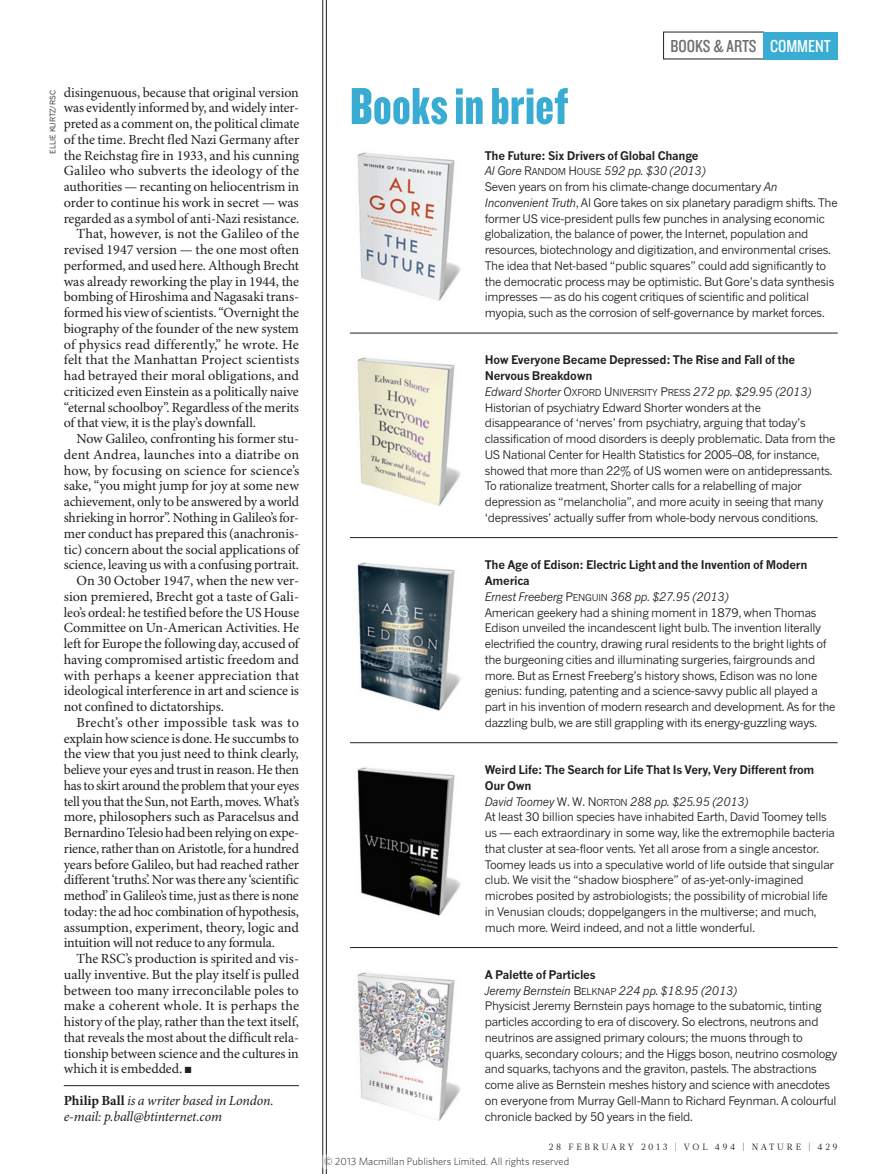
<style>
.page{position:relative;width:893px;height:1174px;background:#fff}
.page>*{position:absolute;margin:0;border:0;box-sizing:border-box;transform-origin:0 0}
.t1{font:54px "Knockout 69 Full Liteweight";color:#38acd2}
.t2{font:18px "Knockout 29 Junior Ltweight";color:#6c6d70}
.t3{font:18px "Knockout 29 Junior Ltweight";color:#fff}
.BODY_INDENT{font:13.95px/15.8px "Minion Pro";letter-spacing:-.01em;color:#231f20;text-align:justify}
.AUTHOR_DETAILS{font:italic 13.95px "Minion Pro";letter-spacing:-.01em;color:#231f20}
.EMAIL{font:italic 13.95px "Minion Pro";letter-spacing:-.01em;color:#231f20}
.BOOKS_BRIEF_TEXT{font:11.7px/15.8px "News Gothic MTOT";letter-spacing:-.025em;color:#231f20}
.BOOKS_BRIEF_TITLE{font:700 11.7px/15.8px "News Gothic MTOT";letter-spacing:-.02em;color:#231f20}
.BOOKS_BRIEF_AUTHOR{font:italic 11.7px "News Gothic MTOT";letter-spacing:-.02em;color:#231f20}
.t4{font:300 10.5px "Whitney";color:#231f20}
.t5{font:9px "Glosa Math";letter-spacing:.3em;color:#231f20}
.PIC_CREDIT{font:7.5px "News Gothic MTOT";color:#231f20}
.s1{font-weight:700;font-style:normal}
.s2{font-family:"News Gothic MTOT Regular SC810";font-style:normal}
.s3{font-family:"News Gothic MTOT Regular SC810";font-style:normal;font-size:9.45px}
.s4{font-style:italic}
</style>
<div class="page">
<img style="left:357px;top:972px;width:104px;height:148px">
<img style="left:357px;top:767px;width:104px;height:149px">
<img style="left:357px;top:562px;width:104px;height:149px">
<img style="left:357px;top:357px;width:104px;height:149px">
<img style="left:357px;top:152px;width:104px;height:149px">
<hr style="left:64px;top:1085px;width:235px;height:1px;background:#231f20">
<div style="left:763px;top:32px;width:75px;height:27px;background:#38acd2"></div>
<hr style="left:326px;top:0;width:1px;height:1174px;background:#231f20">
<hr style="left:322px;top:0;width:1px;height:1174px;background:#231f20">
<hr style="left:350px;top:333px;width:488px;height:1px;background:#231f20">
<hr style="left:350px;top:537px;width:488px;height:1px;background:#231f20">
<hr style="left:350px;top:742px;width:488px;height:1px;background:#231f20">
<hr style="left:350px;top:947px;width:488px;height:1px;background:#231f20">
<svg style="left:322px;top:1154px;width:5px;height:15px"></svg>
<p class="PIC_CREDIT" style="left:48px;top:153px;width:65px;rotate:-90deg">ELLIE KURTZ/RSC</p>
<p class="BODY_INDENT" style="left:64px;top:85px;width:237px">disingenuous, because that original version was evidently informed by, and widely inter&shy;preted as a comment on, the political climate of the time. Brecht fled Nazi Germany after the Reichstag fire in 1933, and his cunning Galileo who subverts the ideology of the authorities — recanting on heliocentrism in order to continue his work in secret — was regarded as a symbol of anti-Nazi resistance.</p>
<p class="BODY_INDENT" style="left:64px;top:227px;width:237px;text-indent:13px">That, however, is not the Galileo of the revised 1947 version — the one most often performed, and used here. Although Brecht was already reworking the play in 1944, the bombing of Hiroshima and Nagasaki trans&shy;formed his view of scientists. “Overnight the biography of the founder of the new system of physics read differently,” he wrote. He felt that the Manhattan Project scientists had betrayed their moral obligations, and criticized even Einstein as a politically naive “eternal schoolboy”. Regardless of the merits of that view, it is the play’s downfall.</p>
<p class="BODY_INDENT" style="left:64px;top:431px;width:237px;text-indent:13px">Now Galileo, confronting his former stu&shy;dent Andrea, launches into a diatribe on how, by focusing on science for science’s sake, “you might jump for joy at some new achievement, only to be answered by a world shrieking in horror”. Nothing in Galileo’s for&shy;mer conduct has prepared this (anachronis&shy;tic) concern about the social applications of science, leaving us with a confusing portrait.</p>
<p class="BODY_INDENT" style="left:64px;top:573px;width:237px;text-indent:13px">On 30 October 1947, when the new ver&shy;sion premiered, Brecht got a taste of Gali&shy;leo’s ordeal: he testified before the US House Committee on Un-American Activities. He left for Europe the following day, accused of having compromised artistic freedom and with perhaps a keener appreciation that ideological interference in art and science is not confined to dictatorships.</p>
<p class="BODY_INDENT" style="left:64px;top:715px;width:237px;text-indent:13px">Brecht’s other impossible task was to explain how science is done. He succumbs to the view that you just need to think clearly, believe your eyes and trust in reason. He then has to skirt around the problem that your eyes tell you that the Sun, not Earth, moves. What’s more, philosophers such as Paracelsus and Bernardino Telesio had been relying on expe&shy;rience, rather than on Aristotle, for a hundred years before Galileo, but had reached rather different ‘truths’. Nor was there any ‘scientific method’ in Galileo’s time, just as there is none today: the ad hoc combination of hypothesis, assumption, experiment, theory, logic and intuition will not reduce to any formula.</p>
<p class="BODY_INDENT" style="left:64px;top:951px;width:237px;text-indent:13px">The RSC’s production is spirited and vis&shy;ually inventive. But the play itself is pulled between too many irreconcilable poles to make a coherent whole. It is perhaps the history of the play, rather than the text itself, that reveals the most about the difficult rela&shy;tionship between science and the cultures in which it is embedded. ■</p>
<p class="AUTHOR_DETAILS" style="left:64px;top:1092px;width:211px"><span class="s1">Philip Ball</span> is a writer based in London.</p>
<p class="EMAIL" style="left:64px;top:1107px;width:160px">e-mail: p.ball@btinternet.com</p>
<p class="t1" style="left:350px;top:72px;width:220px">Books in brief</p>
<p class="t2" style="left:670px;top:34px;width:88px">BOOKS &amp; ARTS</p>
<p class="t3" style="left:770px;top:34px;width:62px">COMMENT</p>
<p class="BOOKS_BRIEF_TITLE" style="left:485px;top:147px;width:215px">The Future: Six Drivers of Global Change</p>
<p class="BOOKS_BRIEF_AUTHOR" style="left:485px;top:164px;width:222px">Al Gore <span class="s2">R</span><span class="s3">ANDOM</span> <span class="s2">H</span><span class="s3">OUSE</span> 592 pp. $30 (2013)</p>
<p class="BOOKS_BRIEF_TEXT" style="left:485px;top:179px;width:354px">Seven years on from his climate-change documentary <span class="s4">An Inconvenient Truth</span>, Al Gore takes on six planetary paradigm shifts. The former US vice-president pulls few punches in analysing economic globalization, the balance of power, the Internet, population and resources, biotechnology and digitization, and environmental crises.<br>The idea that Net-based “public squares” could add significantly to the democratic process may be optimistic. But Gore’s data synthesis impresses — as do his cogent critiques of scientific and political myopia, such as the corrosion of self-governance by market forces.</p>
<p class="BOOKS_BRIEF_TITLE" style="left:485px;top:352px;width:312px">How Everyone Became Depressed: The Rise and Fall of the<br>Nervous Breakdown</p>
<p class="BOOKS_BRIEF_AUTHOR" style="left:485px;top:384px;width:328px">Edward Shorter <span class="s2">O</span><span class="s3">XFORD</span> <span class="s2">U</span> <span class="s3">NIVERSITY</span> <span class="s2">P</span> <span class="s3">RESS</span> 272 pp. $29.95 (2013)</p>
<p class="BOOKS_BRIEF_TEXT" style="left:485px;top:399px;width:352px">Historian of psychiatry Edward Shorter wonders at the disappearance of ‘nerves’ from psychiatry, arguing that today’s classification of mood disorders is deeply problematic. Data from the US National Center for Health Statistics for 2005–08, for instance, showed that more than 22% of US women were on antidepressants.<br>To rationalize treatment, Shorter calls for a relabelling of major depression as “melancholia”, and more acuity in seeing that many ‘depressives’ actually suffer from whole-body nervous conditions.</p>
<p class="BOOKS_BRIEF_TITLE" style="left:485px;top:557px;width:324px">The Age of Edison: Electric Light and the Invention of Modern<br>America</p>
<p class="BOOKS_BRIEF_AUTHOR" style="left:485px;top:589px;width:245px">Ernest Freeberg <span class="s2">P</span> <span class="s3">ENGUIN</span> 368 pp. $27.95 (2013)</p>
<p class="BOOKS_BRIEF_TEXT" style="left:485px;top:604px;width:352px">American geekery had a shining moment in 1879, when Thomas Edison unveiled the incandescent light bulb. The invention literally electrified the country, drawing rural residents to the bright lights of the burgeoning cities and illuminating surgeries, fairgrounds and more. But as Ernest Freeberg’s history shows, Edison was no lone genius: funding, patenting and a science-savvy public all played a part in his invention of modern research and development. As for the dazzling bulb, we are still grappling with its energy-guzzling ways.</p>
<p class="BOOKS_BRIEF_TITLE" style="left:485px;top:762px;width:331px">Weird Life: The Search for Life That Is Very, Very Different from<br>Our Own</p>
<p class="BOOKS_BRIEF_AUTHOR" style="left:485px;top:794px;width:265px">David Toomey <span class="s2">W. W. N</span> <span class="s3">ORTON</span> 288 pp. $25.95 (2013)</p>
<p class="BOOKS_BRIEF_TEXT" style="left:485px;top:809px;width:352px">At least 30 billion species have inhabited Earth, David Toomey tells us — each extraordinary in some way, like the extremophile bacteria that cluster at sea-floor vents. Yet all arose from a single ancestor.<br>Toomey leads us into a speculative world of life outside that singular club. We visit the “shadow biosphere” of as-yet-only-imagined microbes posited by astrobiologists; the possibility of microbial life in Venusian clouds; doppelgangers in the multiverse; and much, much more. Weird indeed, and not a little wonderful.</p>
<p class="BOOKS_BRIEF_TITLE" style="left:485px;top:966px;width:112px">A Palette of Particles</p>
<p class="BOOKS_BRIEF_AUTHOR" style="left:485px;top:983px;width:254px">Jeremy Bernstein <span class="s2">B</span><span class="s3">ELKNAP</span> 224 pp. $18.95 (2013)</p>
<p class="BOOKS_BRIEF_TEXT" style="left:485px;top:998px;width:354px">Physicist Jeremy Bernstein pays homage to the subatomic, tinting particles according to era of discovery. So electrons, neutrons and neutrinos are assigned primary colours; the muons through to quarks, secondary colours; and the Higgs boson, neutrino cosmology and squarks, tachyons and the graviton, pastels. The abstractions come alive as Bernstein meshes history and science with anecdotes on everyone from Murray Gell-Mann to Richard Feynman. A colourful chronicle backed by 50 years in the field.</p>
<p class="t5" style="left:549px;top:1141px;width:290px">28 FEBRUARY 2013 | VOL 494 | NATURE | 429</p>
<p class="t4" style="left:324px;top:1154px;width:247px">© 2013 Macmillan Publishers Limited. All rights reserved</p>
</div>
